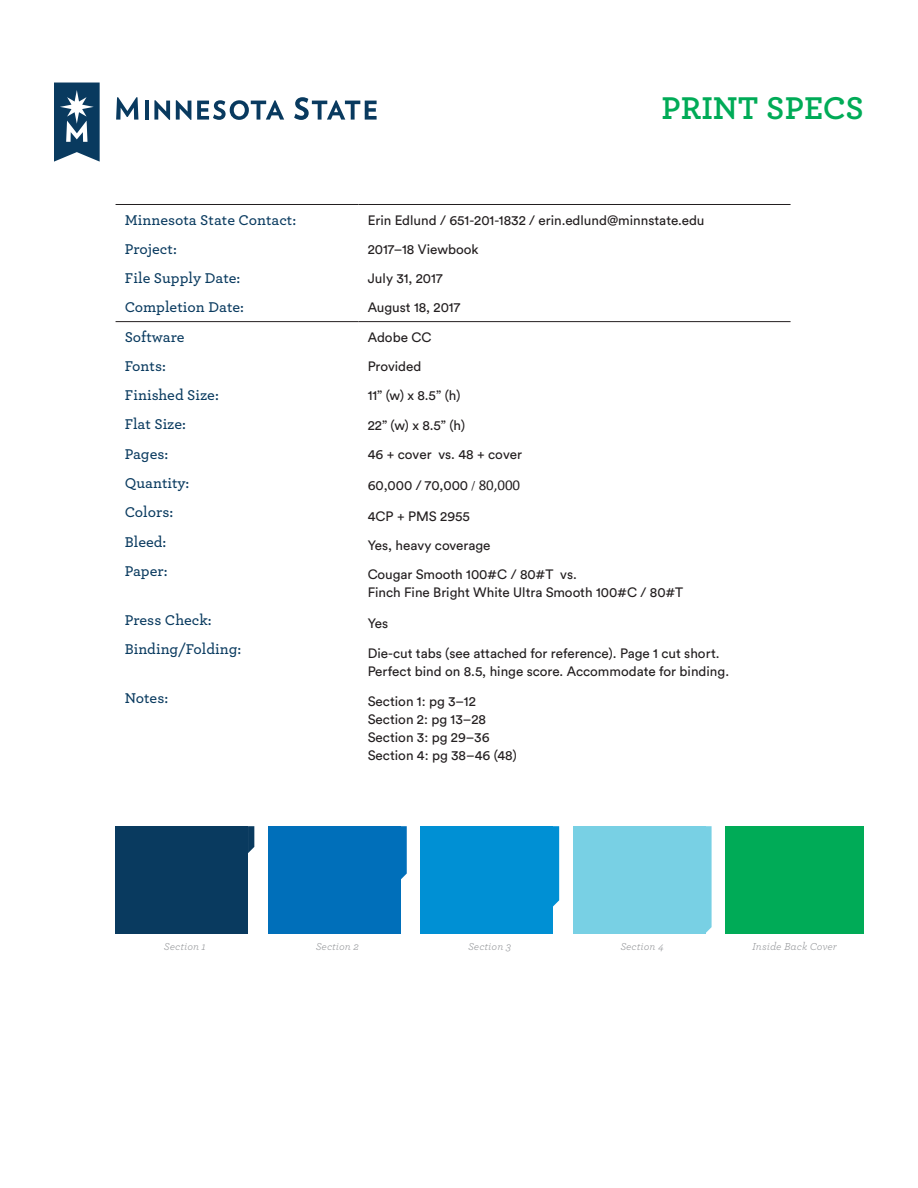
<style>
.page{position:relative;width:918px;height:1188px;background:#fff}
.page>*{position:absolute;margin:0;border:0;box-sizing:border-box;transform-origin:0 0}
.t1{font:700 30px "Archer S Sm";color:#00ab57}
.t2{font:13.5px/29.2px "Circular Std";color:#231f20}
.t3{font:600 13.5px/29.2px "Archer S Sm";color:#093a5f}
.t4{font:italic 9.6px "Archer S Sm";color:#939598}
.s1{font-family:"Minion Pro"}
.s2{font-family:"Calibri";font-size:15px}
</style>
<div class="page">
<svg style="left:116px;top:97px;width:22px;height:23px"></svg>
<hr style="left:145px;top:101px;width:4px;height:19px;background:#093a5f">
<svg style="left:154px;top:100px;width:16px;height:20px"></svg>
<svg style="left:176px;top:100px;width:15px;height:20px"></svg>
<svg style="left:197px;top:100px;width:87px;height:20px"></svg>
<svg style="left:294px;top:97px;width:83px;height:23px"></svg>
<svg style="left:54px;top:83px;width:46px;height:79px"></svg>
<hr style="left:116px;top:204px;width:243px;height:1px;background:#231f20">
<hr style="left:359px;top:204px;width:432px;height:1px;background:#231f20">
<hr style="left:116px;top:321px;width:243px;height:1px;background:#231f20">
<hr style="left:359px;top:321px;width:432px;height:1px;background:#231f20">
<svg style="left:705px;top:826px;width:7px;height:107px"></svg>
<svg style="left:553px;top:826px;width:6px;height:81px"></svg>
<svg style="left:400px;top:826px;width:7px;height:54px"></svg>
<svg style="left:248px;top:826px;width:6px;height:27px"></svg>
<div style="left:116px;top:826px;width:132px;height:107px;background:#093a5f"></div>
<div style="left:268px;top:826px;width:132px;height:107px;background:#006fba"></div>
<div style="left:420px;top:826px;width:133px;height:107px;background:#0090d4"></div>
<div style="left:573px;top:826px;width:132px;height:107px;background:#78d0e4"></div>
<div style="left:725px;top:826px;width:139px;height:107px;background:#00ab57"></div>
<h1 class="t1" style="left:661px;top:83px;width:204px">PRINT SPECS</h1>
<p class="t3" style="left:125px;top:204px;width:173px">Minnesota State Contact:</p>
<p class="t2" style="left:368px;top:205px;width:338px">Erin Edlund / 651-201-1832 / erin.edlund@minnstate.edu</p>
<p class="t3" style="left:125px;top:234px;width:54px">Project:</p>
<p class="t2" style="left:368px;top:234px;width:112px">2017–18 Viewbook</p>
<p class="t3" style="left:125px;top:263px;width:117px">File Supply Date:</p>
<p class="t2" style="left:368px;top:264px;width:76px">July 31, 2017</p>
<p class="t3" style="left:125px;top:292px;width:121px">Completion Date:</p>
<p class="t2" style="left:368px;top:293px;width:94px">August 18, 2017</p>
<p class="t3" style="left:125px;top:321px;width:61px">Software</p>
<p class="t2" style="left:368px;top:322px;width:65px">Adobe CC</p>
<p class="t3" style="left:125px;top:351px;width:96px">Fonts:<br>Finished Size:<br>Flat Size:<br>Pages:<br>Quantity:<br>Colors:<br>Bleed:<br>Paper:</p>
<p class="t3" style="left:125px;top:605px;width:118px">Press Check:<br>Binding/Folding:</p>
<p class="t3" style="left:125px;top:682px;width:45px">Notes:</p>
<p class="t2" style="left:368px;top:351px;width:156px">Provided<br>11” (w) x 8.5” (h)<br>22” (w) x 8.5” (h)<br>46 + cover vs. 48 + cover</p>
<p class="t2" style="left:368px;top:471px;width:154px">60,000 / 70,000 <span class="s1">/</span> <span class="s2">80,000</span></p>
<p class="t2" style="left:368px;top:501px;width:211px">4CP + PMS 2955<br>Yes, heavy coverage<br>Cougar Smooth 100#C / 80#T vs.</p>
<p class="t2" style="left:368px;top:578px;width:317px">Finch Fine Bright White Ultra Smooth 100#C / 80#T</p>
<p class="t2" style="left:368px;top:609px;width:353px">Yes<br>Die-cut tabs (see attached for reference). Page 1 cut short.</p>
<p class="t2" style="left:368px;top:656px;width:363px">Perfect bind on 8.5, hinge score. Accommodate for binding.</p>
<p class="t2" style="left:368px;top:692px;width:151px;line-height:18px">Section 1: pg 3–12<br>Section 2: pg 13–28<br>Section 3: pg 29–36<br>Section 4: pg 38–46 (48)</p>
<p class="t4" style="left:164px;top:939px;width:43px">Section 1</p>
<p class="t4" style="left:316px;top:939px;width:45px">Section 2</p>
<p class="t4" style="left:468px;top:939px;width:45px">Section 3</p>
<p class="t4" style="left:620px;top:939px;width:45px">Section 4</p>
<p class="t4" style="left:752px;top:939px;width:86px">Inside Back Cover</p>
</div>
